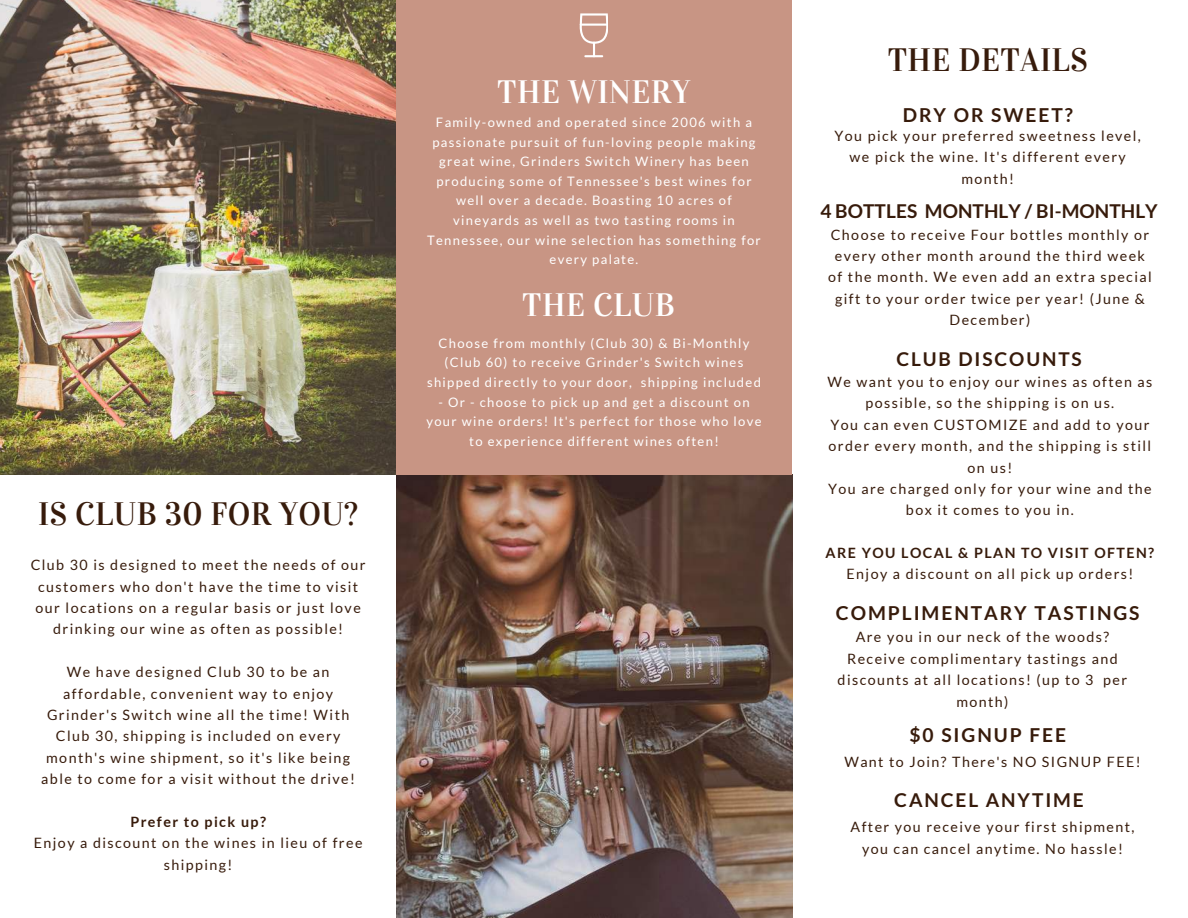
<style>
.page{position:relative;width:1188px;height:918px;background:#fff}
.page>*{position:absolute;margin:0;border:0;box-sizing:border-box;transform-origin:0 0}
.t1{font:32.25px "Vidaloka";letter-spacing:.01em;color:#371b0b}
.t2{font:32.25px "Vidaloka";letter-spacing:.01em;color:#fff}
.t3{font:700 19.2px "Lato";letter-spacing:.1em;color:#371b0b}
.t4{font:700 19.05px "Lato";letter-spacing:.005em;color:#371b0b}
.t5{font:700 19.05px "Lato";letter-spacing:.1em;color:#371b0b}
.t6{font:14.25px/21.3px "Lato";letter-spacing:.1em;color:#371b0b;text-align:center}
.t7{font:700 14.25px "Lato";letter-spacing:.1em;color:#371b0b}
.t8{font:13.05px/19.6px "Lato";letter-spacing:.1em;color:#fff;text-align:center}
</style>
<div class="page">
<img style="left:396px;top:475px;width:396px;height:443px">
<img style="left:0;top:0;width:396px;height:475px">
<div style="left:396px;top:0;width:396px;height:475px;background:#c89584"></div>
<svg style="left:580px;top:13px;width:28px;height:44px"></svg>
<hr style="left:580px;top:24px;width:28px;height:2px;background:#fff">
<h1 class="t1" style="left:38px;top:495px;width:321px">IS CLUB 30 FOR YOU?</h1>
<p class="t6" style="left:31px;top:554px;width:337px">Club 30 is designed to meet the needs of our customers who don't have the time to visit our locations on a regular basis or just love drinking our wine as often as possible!</p>
<p class="t6" style="left:41px;top:661px;width:315px">We have designed Club 30 to be an affordable, convenient way to enjoy Grinder's Switch wine all the time! With Club 30, shipping is included on every month's wine shipment, so it's like being able to come for a visit without the drive!</p>
<p class="t7" style="left:130px;top:813px;width:137px">Prefer to pick up?</p>
<p class="t6" style="left:34px;top:832px;width:330px">Enjoy a discount on the wines in lieu of free shipping!</p>
<h1 class="t2" style="left:497px;top:73px;width:195px">THE WINERY</h1>
<p class="t8" style="left:427px;top:113px;width:335px">Family-owned and operated since 2006 with a passionate pursuit of fun-loving people making great wine, Grinders Switch Winery has been producing some of Tennessee's best wines for well over a decade. Boasting 10 acres of vineyards as well as two tasting rooms in Tennessee, our wine selection has something for every palate.</p>
<h1 class="t2" style="left:522px;top:286px;width:154px">THE CLUB</h1>
<p class="t8" style="left:427px;top:333px;width:335px">Choose from monthly (Club 30) &amp; Bi-Monthly (Club 60) to receive Grinder's Switch wines shipped directly to your door, shipping included</p>
<p class="t8" style="left:426px;top:392px;width:337px">- Or - choose to pick up and get a discount on your wine orders! It's perfect for those who love to experience different wines often!</p>
<h1 class="t1" style="left:888px;top:41px;width:202px">THE DETAILS</h1>
<h2 class="t3" style="left:903px;top:104px;width:172px">DRY OR SWEET?</h2>
<p class="t6" style="left:835px;top:125px;width:308px">You pick your preferred sweetness level, we pick the wine. It's different every month!</p>
<h3 class="t4" style="left:820px;top:200px;width:339px">4 BOTTLES MONTHLY / BI-MONTHLY</h3>
<p class="t6" style="left:828px;top:224px;width:325px">Choose to receive Four bottles monthly or every other month around the third week of the month. We even add an extra special gift to your order twice per year! (June &amp; December)</p>
<h3 class="t5" style="left:896px;top:348px;width:187px">CLUB DISCOUNTS</h3>
<p class="t6" style="left:828px;top:371px;width:326px">We want you to enjoy our wines as often as possible, so the shipping is on us.<br>You can even CUSTOMIZE and add to your order every month, and the shipping is still on us!<br>You are charged only for your wine and the box it comes to you in.</p>
<p class="t7" style="left:826px;top:545px;width:330px">ARE YOU LOCAL &amp; PLAN TO VISIT OFTEN?</p>
<p class="t6" style="left:847px;top:564px;width:288px">Enjoy a discount on all pick up orders!</p>
<h2 class="t3" style="left:836px;top:603px;width:305px">COMPLIMENTARY TASTINGS</h2>
<p class="t6" style="left:838px;top:627px;width:291px">Are you in our neck of the woods?<br>Receive complimentary tastings and discounts at all locations! (up to 3 per month)</p>
<h2 class="t3" style="left:910px;top:724px;width:158px">$0 SIGNUP FEE</h2>
<p class="t6" style="left:844px;top:751px;width:298px">Want to Join? There's NO SIGNUP FEE!</p>
<h3 class="t5" style="left:894px;top:790px;width:191px">CANCEL ANYTIME</h3>
<p class="t6" style="left:851px;top:816px;width:285px">After you receive your first shipment, you can cancel anytime. No hassle!</p>
</div>
